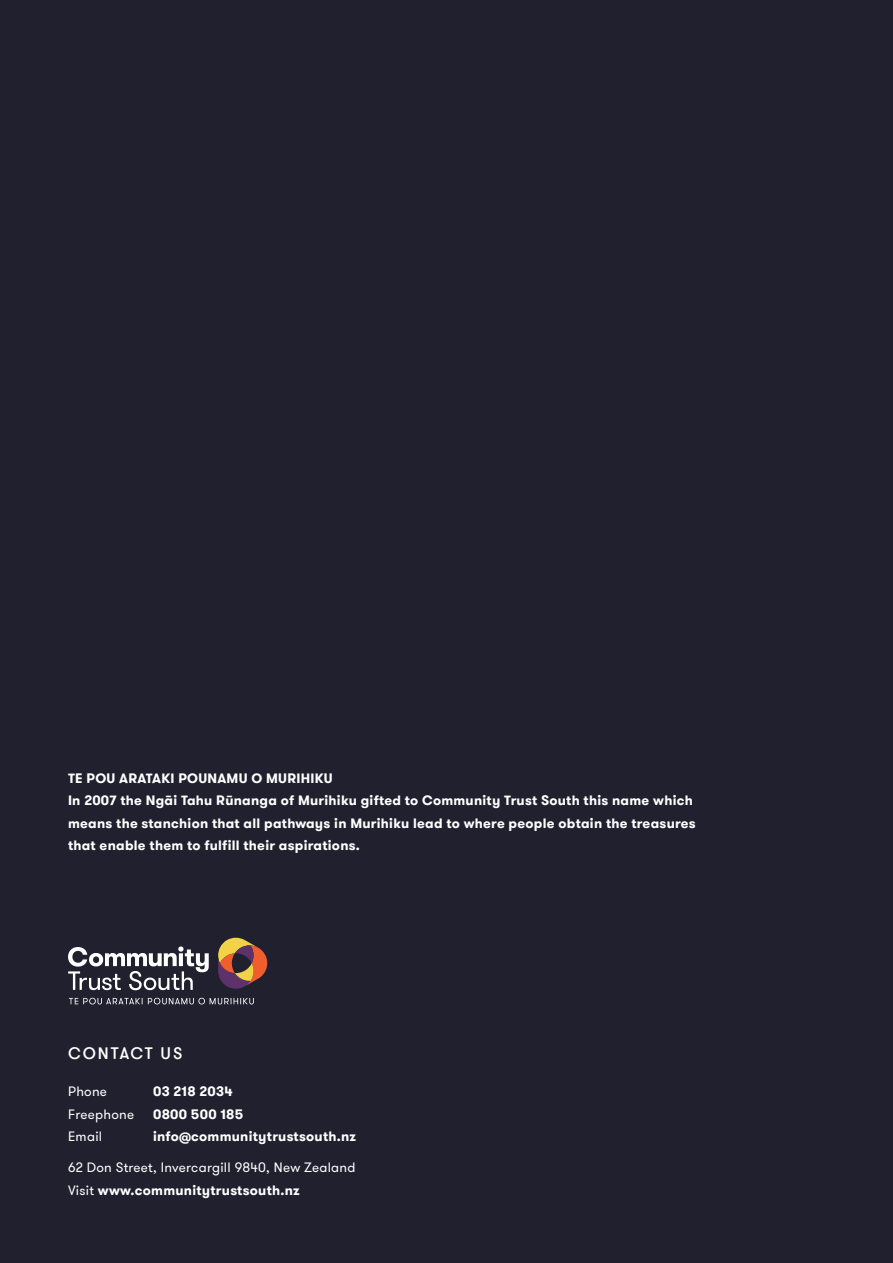
<style>
.page{position:relative;width:893px;height:1263px;background:#20202f}
.page>*{position:absolute;margin:0;border:0;box-sizing:border-box;transform-origin:0 0}
.t1{font:500 16.5px "GT Walsheim Pro";letter-spacing:.115em;color:#fff}
.t2{font:700 13.5px/22.5px "GT Walsheim Pro";letter-spacing:.02em;color:#fff}
.t3{font:13.5px/22.5px "GT Walsheim Pro";letter-spacing:.02em;color:#fff}
.s1{font-weight:700}
</style>
<div class="page">
<svg style="left:69px;top:998px;width:185px;height:6px"></svg>
<svg style="left:68px;top:946px;width:141px;height:44px"></svg>
<svg style="left:218px;top:938px;width:49px;height:51px"></svg>
<p class="t2" style="left:68px;top:767px;width:629px">TE POU ARATAKI POUNAMU O MURIHIKU<br>In 2007 the Ngāi Tahu Rūnanga of Murihiku gifted to Community Trust South this name which means the stanchion that all pathways in Murihiku lead to where people obtain the treasures that enable them to fulfill their aspirations.</p>
<p class="t1" style="left:68px;top:1043px;width:116px">CONTACT US</p>
<p class="t3" style="left:68px;top:1081px;width:41px">Phone</p>
<p class="t2" style="left:153px;top:1080px;width:81px">03 218 2034</p>
<p class="t3" style="left:68px;top:1103px;width:68px">Freephone</p>
<p class="t2" style="left:153px;top:1103px;width:92px">0800 500 185</p>
<p class="t3" style="left:68px;top:1126px;width:36px">Email</p>
<p class="t2" style="left:153px;top:1125px;width:205px">info@communitytrustsouth.nz</p>
<p class="t3" style="left:68px;top:1157px;width:289px">62 Don Street, Invercargill 9840, New Zealand<br>Visit <span class="s1">www.communitytrustsouth.nz</span></p>
</div>
